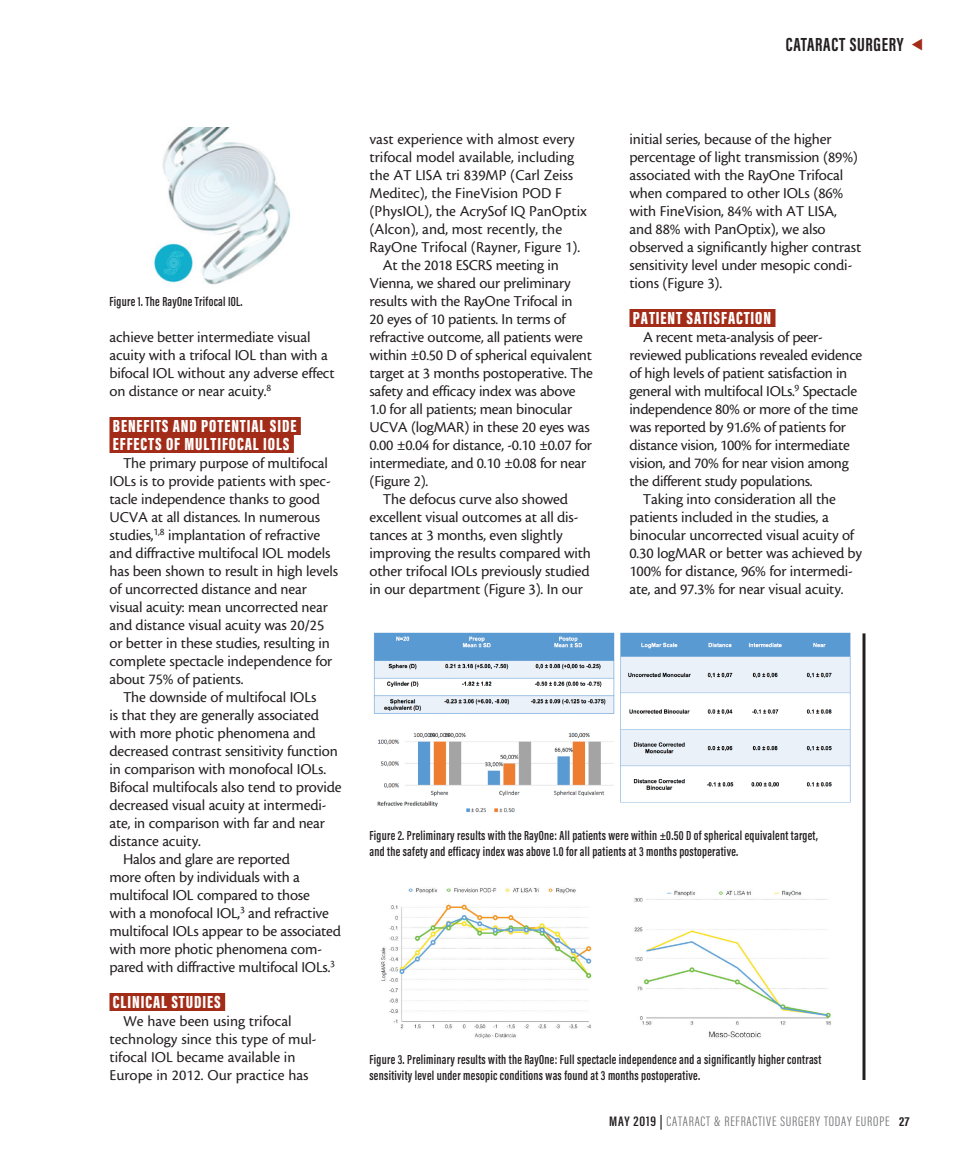
<style>
.page{position:relative;width:972px;height:1161px;background:#fff}
.page>*{position:absolute;margin:0;border:0;box-sizing:border-box;transform-origin:0 0}
.t1{font:700 19.5px "Acumin Pro Extra Cond";letter-spacing:.035em;color:#231f20}
.subhead{font:900 18px/18px "Acumin Pro Extra Cond";letter-spacing:.05em;color:#fff}
.body{font:15.75px/18px "Cronos MM 408 10";letter-spacing:-.01em;color:#231f20}
.t2{font:300 14.1px "Acumin Pro Extra Cond";letter-spacing:.05em;color:#6c6d70;scale:1.11 1}
.t3{font:600 13.5px/16.5px "Acumin Pro Extra Cond";letter-spacing:.02em;color:#231f20}
.s1{font-weight:600;color:#231f20}
.s2{font-weight:700;font-size:13.35px;color:#231f20}
</style>
<div class="page">
<div style="left:110px;top:417px;width:191px;height:18px;background:#a32c18"></div>
<div style="left:110px;top:435px;width:184px;height:18px;background:#a32c18"></div>
<div style="left:110px;top:993px;width:115px;height:18px;background:#a32c18"></div>
<div style="left:630px;top:309px;width:145px;height:18px;background:#a32c18"></div>
<hr style="left:863px;top:633px;width:3px;height:447px;background:#231f20">
<img style="left:373px;top:632px;width:478px;height:181px">
<img style="left:154px;top:128px;width:137px;height:157px">
<img style="left:381px;top:887px;width:450px;height:152px">
<p class="t1" style="left:786px;top:32px;width:119px">CATARACT SURGERY</p>
<p class="t3" style="left:110px;top:293px;width:135px">Figure 1. The RayOne Trifocal IOL.</p>
<p class="body" style="left:110px;top:328px;width:227px">achieve better intermediate visual acuity with a trifocal IOL than with a bifocal IOL without any adverse effect on distance or near acuity.<sup>8</sup></p>
<p class="subhead" style="left:113px;top:417px;width:185px">BENEFITS AND POTENTIAL SIDE<br>EFFECTS OF MULTIFOCAL IOLS</p>
<p class="body" style="left:110px;top:454px;width:230px;text-indent:14px">The primary purpose of multifocal IOLs is to provide patients with spec&shy;tacle independence thanks to good UCVA at all distances. In numerous studies,<sup>1,8</sup> implantation of refractive and diffractive multifocal IOL models has been shown to result in high levels of uncorrected distance and near visual acuity: mean uncorrected near and distance visual acuity was 20/25 or better in these studies, resulting in complete spectacle independence for about 75% of patients.</p>
<p class="body" style="left:110px;top:688px;width:234px;text-indent:14px">The downside of multifocal IOLs<br>is that they are generally associated with more photic phenomena and decreased contrast sensitivity function in comparison with monofocal IOLs.<br>Bifocal multifocals also tend to provide decreased visual acuity at intermedi&shy;ate, in comparison with far and near distance acuity.</p>
<p class="body" style="left:110px;top:850px;width:233px;text-indent:14px">Halos and glare are reported<br>more often by individuals with a multifocal IOL compared to those<br>with a monofocal IOL,<sup>3</sup> and refractive multifocal IOLs appear to be associated with more photic phenomena com&shy;pared with diffractive multifocal IOLs.<sup>3</sup></p>
<p class="subhead" style="left:113px;top:993px;width:109px">CLINICAL STUDIES</p>
<p class="body" style="left:110px;top:1012px;width:209px;text-indent:14px">We have been using trifocal technology since this type of mul&shy;tifocal IOL became available in<br>Europe in 2012. Our practice has</p>
<p class="body" style="left:369px;top:130px;width:219px">vast experience with almost every trifocal model available, including the AT LISA tri 839MP (Carl Zeiss Meditec), the FineVision POD F (PhysIOL), the AcrySof IQ PanOptix (Alcon), and, most recently, the RayOne Trifocal (Rayner, Figure 1).</p>
<p class="body" style="left:369px;top:256px;width:225px;text-indent:14px">At the 2018 ESCRS meeting in Vienna, we shared our preliminary results with the RayOne Trifocal in<br>20 eyes of 10 patients. In terms of refractive outcome, all patients were within ±0.50 D of spherical equivalent target at 3 months postoperative. The safety and efficacy index was above 1.0 for all patients; mean binocular UCVA (logMAR) in these 20 eyes was 0.00 ±0.04 for distance, -0.10 ±0.07 for intermediate, and 0.10 ±0.08 for near (Figure 2).</p>
<p class="body" style="left:369px;top:490px;width:223px;text-indent:14px">The defocus curve also showed excellent visual outcomes at all dis&shy;tances at 3 months, even slightly improving the results compared with other trifocal IOLs previously studied in our department (Figure 3). In our</p>
<p class="body" style="left:630px;top:130px;width:233px">initial series, because of the higher percentage of light transmission (89%) associated with the RayOne Trifocal when compared to other IOLs (86% with FineVision, 84% with AT LISA, and 88% with PanOptix), we also observed a significantly higher contrast sensitivity level under mesopic condi&shy;tions (Figure 3).</p>
<p class="subhead" style="left:633px;top:309px;width:140px">PATIENT SATISFACTION</p>
<p class="body" style="left:629px;top:328px;width:234px;text-indent:14px">A recent meta-analysis of peer&shy;reviewed publications revealed evidence of high levels of patient satisfaction in general with multifocal IOLs.<sup>9</sup> Spectacle independence 80% or more of the time was reported by 91.6% of patients for distance vision, 100% for intermediate vision, and 70% for near vision among the different study populations.</p>
<p class="body" style="left:629px;top:490px;width:234px;text-indent:14px">Taking into consideration all the patients included in the studies, a binocular uncorrected visual acuity of 0.30 logMAR or better was achieved by 100% for distance, 96% for intermedi&shy;ate, and 97.3% for near visual acuity.</p>
<p class="t3" style="left:369px;top:827px;width:450px">Figure 2. Preliminary results with the RayOne: All patients were within ±0.50 D of spherical equivalent target, and the safety and efficacy index was above 1.0 for all patients at 3 months postoperative.</p>
<p class="t3" style="left:369px;top:1051px;width:453px">Figure 3. Preliminary results with the RayOne: Full spectacle independence and a significantly higher contrast sensitivity level under mesopic conditions was found at 3 months postoperative.</p>
<p class="t2" style="left:609px;top:1113px;width:272px"><span class="s1">MAY 2019 |</span> CATARACT &amp; REFRACTIVE SURGERY TODAY EUROPE <span class="s2">27</span></p>
</div>
